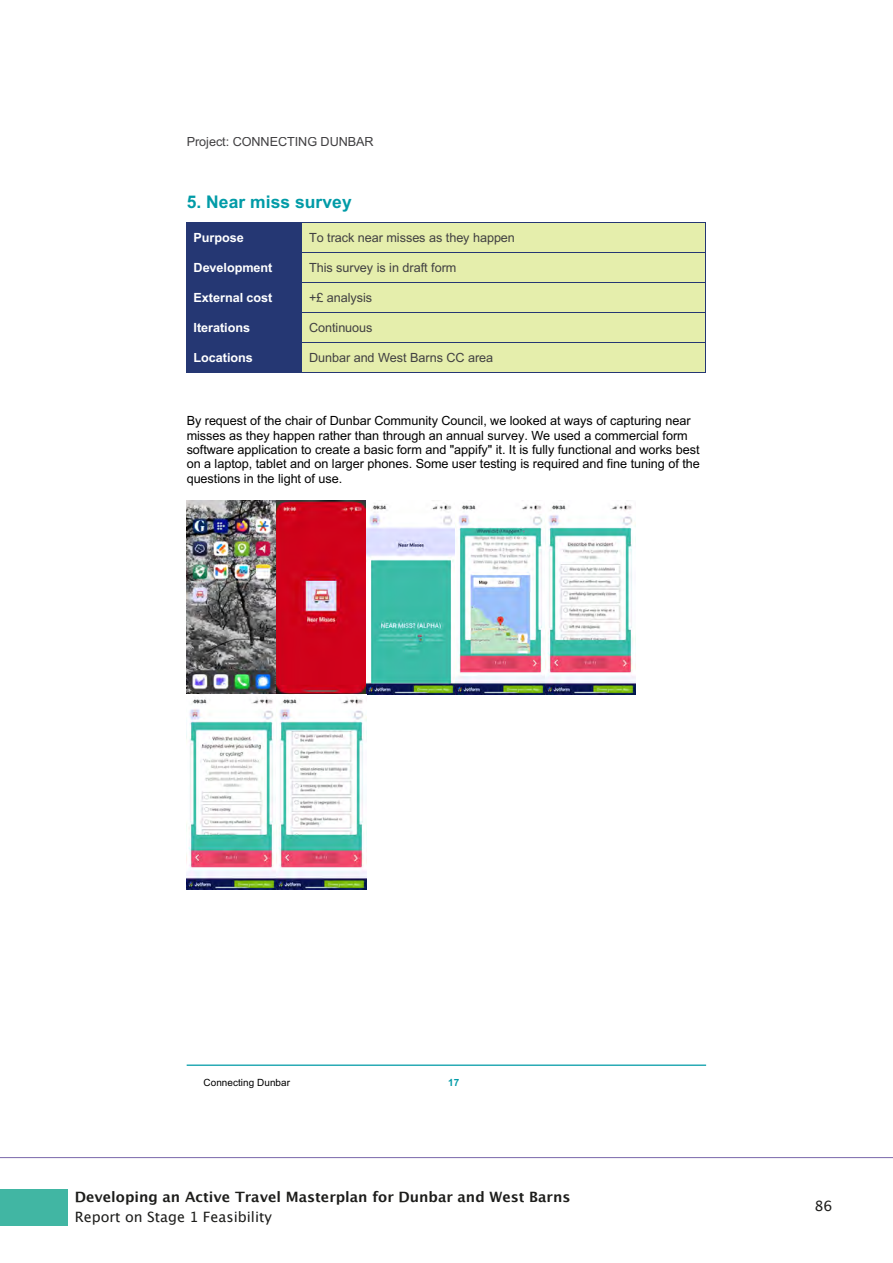
<style>
.page{position:relative;width:893px;height:1263px;background:#fff}
.page>*{position:absolute;margin:0;border:0;box-sizing:border-box;transform-origin:0 0}
.t1{font:700 17.55px "Arial";letter-spacing:.005em;color:#009ba7}
.t2{font:700 14.25px "Lucida Grande";color:#1d1d1b}
.t3{font:14.25px "Lucida Grande";color:#1d1d1b}
.t4{font:12.6px/14.4px "Arial";letter-spacing:-.005em;color:#000}
.t5{font:12.6px "Arial";letter-spacing:-.005em;color:#414042}
.t6{font:700 12.6px "Arial";letter-spacing:-.005em;color:#fff}
.t7{font:9.9px "Arial";letter-spacing:.005em;color:#000}
.t8{font:700 9.9px "Arial";color:#009ba7}
</style>
<div class="page">
<hr style="left:0;top:1157px;width:893px;height:1px;background:#7967ab">
<div style="left:0;top:1190px;width:68px;height:36px;background:#41b6a3"></div>
<hr style="left:187px;top:1064px;width:519px;height:2px;background:#009ba7">
<div style="left:187px;top:222px;width:115px;height:30px;background:#253773"></div>
<div style="left:302px;top:222px;width:403px;height:30px;background:#e5eeac"></div>
<hr style="left:303px;top:222px;width:402px;height:1px;background:#253773">
<hr style="left:705px;top:222px;width:1px;height:30px;background:#253773">
<div style="left:187px;top:252px;width:115px;height:30px;background:#253773"></div>
<div style="left:302px;top:252px;width:403px;height:30px;background:#e5eeac"></div>
<hr style="left:303px;top:252px;width:402px;height:1px;background:#253773">
<hr style="left:705px;top:252px;width:1px;height:30px;background:#253773">
<div style="left:187px;top:283px;width:115px;height:29px;background:#253773"></div>
<div style="left:302px;top:283px;width:403px;height:29px;background:#e5eeac"></div>
<hr style="left:187px;top:282px;width:115px;height:1px;background:#253773">
<hr style="left:303px;top:282px;width:402px;height:1px;background:#253773">
<div style="left:187px;top:313px;width:115px;height:29px;background:#253773"></div>
<div style="left:302px;top:313px;width:403px;height:29px;background:#e5eeac"></div>
<hr style="left:187px;top:312px;width:115px;height:1px;background:#253773">
<hr style="left:303px;top:312px;width:402px;height:1px;background:#253773">
<div style="left:187px;top:343px;width:115px;height:29px;background:#253773"></div>
<div style="left:302px;top:343px;width:403px;height:29px;background:#e5eeac"></div>
<hr style="left:187px;top:342px;width:115px;height:1px;background:#253773">
<hr style="left:303px;top:342px;width:402px;height:1px;background:#253773">
<hr style="left:187px;top:372px;width:115px;height:1px;background:#253773">
<hr style="left:302px;top:372px;width:403px;height:1px;background:#253773">
<svg style="left:705px;top:282px;width:1px;height:91px"></svg>
<img style="left:187px;top:500px;width:448px;height:194px">
<img style="left:187px;top:697px;width:179px;height:192px">
<p class="t5" style="left:187px;top:135px;width:189px">Project: CONNECTING DUNBAR</p>
<h1 class="t1" style="left:187px;top:192px;width:167px">5. Near miss survey</h1>
<p class="t6" style="left:194px;top:230px;width:52px">Purpose</p>
<p class="t5" style="left:309px;top:230px;width:207px">To track near misses as they happen</p>
<p class="t6" style="left:194px;top:260px;width:80px">Development</p>
<p class="t5" style="left:309px;top:260px;width:149px">This survey is in draft form</p>
<p class="t6" style="left:194px;top:290px;width:80px">External cost</p>
<p class="t5" style="left:309px;top:290px;width:65px">+£ analysis</p>
<p class="t6" style="left:194px;top:321px;width:58px">Iterations</p>
<p class="t5" style="left:309px;top:321px;width:65px">Continuous</p>
<p class="t6" style="left:194px;top:351px;width:61px">Locations</p>
<p class="t5" style="left:309px;top:351px;width:186px">Dunbar and West Barns CC area</p>
<p class="t4" style="left:187px;top:414px;width:515px">By request of the chair of Dunbar Community Council, we looked at ways of capturing near misses as they happen rather than through an annual survey. We used a commercial form software application to create a basic form and "appify" it. It is fully functional and works best on a laptop, tablet and on larger phones. Some user testing is required and fine tuning of the questions in the light of use.</p>
<p class="t7" style="left:204px;top:1077px;width:88px">Connecting Dunbar</p>
<p class="t8" style="left:448px;top:1076px;width:13px">17</p>
<p class="t2" style="left:75px;top:1191px;width:497px">Developing an Active Travel Masterplan for Dunbar and West Barns</p>
<p class="t3" style="left:75px;top:1210px;width:199px">Report on Stage 1 Feasibility</p>
<p class="t3" style="left:814px;top:1200px;width:20px">86</p>
</div>
